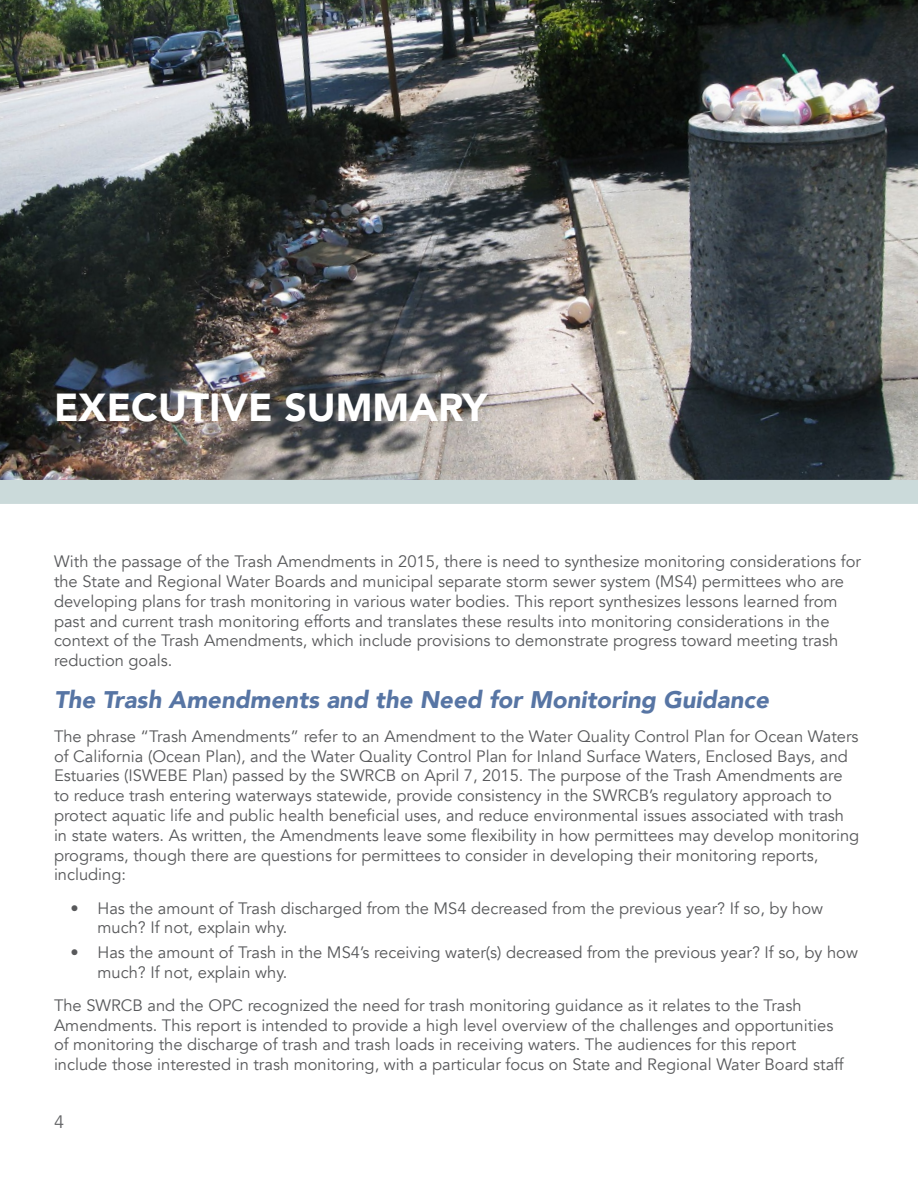
<style>
.page{position:relative;width:918px;height:1188px;background:#fff}
.page>*{position:absolute;margin:0;border:0;box-sizing:border-box;transform-origin:0 0}
.t1{font:900 39px "Avenir";color:#fff}
.t2{font:italic 900 24px "Avenir";color:#5775a4}
.t3{font:18px "Avenir";color:#636466}
.t4{font:16.5px/19.8px "Avenir";color:#58595b}
</style>
<div class="page">
<img style="left:0;top:0;width:918px;height:480px">
<div style="left:0;top:480px;width:918px;height:24px;background:#cbdada"></div>
<h1 class="t1" style="left:54px;top:374px;width:435px">EXECUTIVE SUMMARY</h1>
<p class="t4" style="left:54px;top:552px;width:809px">With the passage of the Trash Amendments in 2015, there is need to synthesize monitoring considerations for the State and Regional Water Boards and municipal separate storm sewer system (MS4) permittees who are developing plans for trash monitoring in various water bodies. This report synthesizes lessons learned from past and current trash monitoring efforts and translates these results into monitoring considerations in the context of the Trash Amendments, which include provisions to demonstrate progress toward meeting trash reduction goals.</p>
<h2 class="t2" style="left:54px;top:680px;width:716px">The Trash Amendments and the Need for Monitoring Guidance</h2>
<p class="t4" style="left:54px;top:726px;width:807px">The phrase “Trash Amendments” refer to an Amendment to the Water Quality Control Plan for Ocean Waters of California (Ocean Plan), and the Water Quality Control Plan for Inland Surface Waters, Enclosed Bays, and Estuaries (ISWEBE Plan) passed by the SWRCB on April 7, 2015. The purpose of the Trash Amendments are to reduce trash entering waterways statewide, provide consistency in the SWRCB’s regulatory approach to protect aquatic life and public health beneficial uses, and reduce environmental issues associated with trash in state waters. As written, the Amendments leave some flexibility in how permittees may develop monitoring programs, though there are questions for permittees to consider in developing their monitoring reports, including:</p>
<p class="t4" style="left:97px;top:898px;width:727px;text-indent:-27px">• Has the amount of Trash discharged from the MS4 decreased from the previous year? If so, by how much? If not, explain why.</p>
<p class="t4" style="left:97px;top:942px;width:762px;text-indent:-27px">• Has the amount of Trash in the MS4’s receiving water(s) decreased from the previous year? If so, by how much? If not, explain why.</p>
<p class="t4" style="left:54px;top:996px;width:791px">The SWRCB and the OPC recognized the need for trash monitoring guidance as it relates to the Trash Amendments. This report is intended to provide a high level overview of the challenges and opportunities of monitoring the discharge of trash and trash loads in receiving waters. The audiences for this report include those interested in trash monitoring, with a particular focus on State and Regional Water Board staff</p>
<p class="t3" style="left:54px;top:1111px;width:12px">4</p>
</div>
